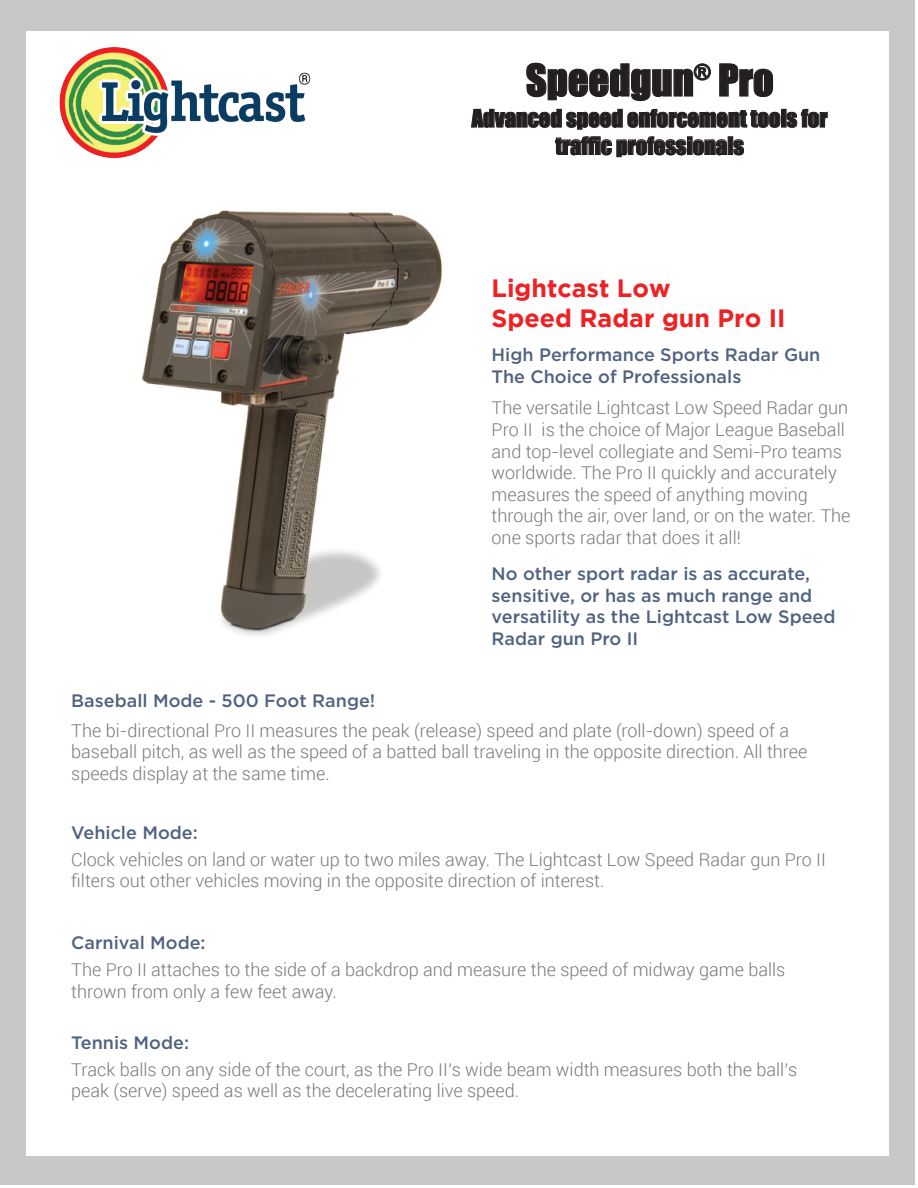
<style>
.page{position:relative;width:918px;height:1188px;background:#fff}
.page>*{position:absolute;margin:0;border:0;box-sizing:border-box;transform-origin:0 0}
.t1{font:40.5px "Impact";color:#231f20}
.t2{font:700 25.05px/30px "Gotham";color:#ed2225}
.t3{font:22.5px/27.5px "Impact";color:#231f20;text-align:center}
.t4{font:300 18px/21.6px "Roboto";color:#76787b}
.t5{font:500 18px/21.6px "Gotham";color:#506280}
</style>
<div class="page">
<div style="left:1px;top:0;width:914px;height:1185px;background:#c7c8ca"></div>
<div style="left:27px;top:31px;width:862px;height:1125px;background:#fff"></div>
<svg style="left:471px;top:62px;width:357px;height:68px"></svg>
<svg style="left:555px;top:136px;width:172px;height:21px"></svg>
<div style="left:728px;top:136px;width:5px;height:19px;border:1px solid #231f20"></div>
<svg style="left:733px;top:139px;width:11px;height:16px"></svg>
<img style="left:59px;top:47px;width:252px;height:111px">
<img style="left:141px;top:210px;width:301px;height:426px">
<h1 class="t1" style="left:526px;top:49px;width:249px">Speedgun<sup>®</sup> Pro</h1>
<p class="t3" style="left:472px;top:104px;width:357px">Advanced speed enforcement tools for traffic professionals</p>
<p class="t5" style="left:71px;top:690px;width:306px">Baseball Mode - 500 Foot Range!</p>
<h2 class="t2" style="left:492px;top:273px;width:295px">Lightcast Low<br>Speed Radar gun Pro II</h2>
<p class="t5" style="left:492px;top:344px;width:330px">High Performance Sports Radar Gun<br>The Choice of Professionals</p>
<p class="t4" style="left:492px;top:397px;width:360px">The versatile Lightcast Low Speed Radar gun Pro II is the choice of Major League Baseball and top-level collegiate and Semi-Pro teams worldwide. The Pro II quickly and accurately measures the speed of anything moving through the air, over land, or on the water. The one sports radar that does it all!</p>
<p class="t5" style="left:492px;top:563px;width:345px">No other sport radar is as accurate, sensitive, or has as much range and versatility as the Lightcast Low Speed<br>Radar gun Pro II</p>
<p class="t4" style="left:71px;top:720px;width:738px">The bi-directional Pro II measures the peak (release) speed and plate (roll-down) speed of a baseball pitch, as well as the speed of a batted ball traveling in the opposite direction. All three speeds display at the same time.</p>
<p class="t5" style="left:71px;top:821px;width:128px">Vehicle Mode:</p>
<p class="t4" style="left:71px;top:849px;width:756px">Clock vehicles on land or water up to two miles away. The Lightcast Low Speed Radar gun Pro II filters out other vehicles moving in the opposite direction of interest.</p>
<p class="t5" style="left:71px;top:932px;width:136px">Carnival Mode:</p>
<p class="t4" style="left:71px;top:959px;width:716px">The Pro II attaches to the side of a backdrop and measure the speed of midway game balls thrown from only a few feet away.</p>
<p class="t5" style="left:71px;top:1032px;width:119px">Tennis Mode:</p>
<p class="t4" style="left:71px;top:1059px;width:727px">Track balls on any side of the court, as the Pro II’s wide beam width measures both the ball’s peak (serve) speed as well as the decelerating live speed.</p>
</div>
